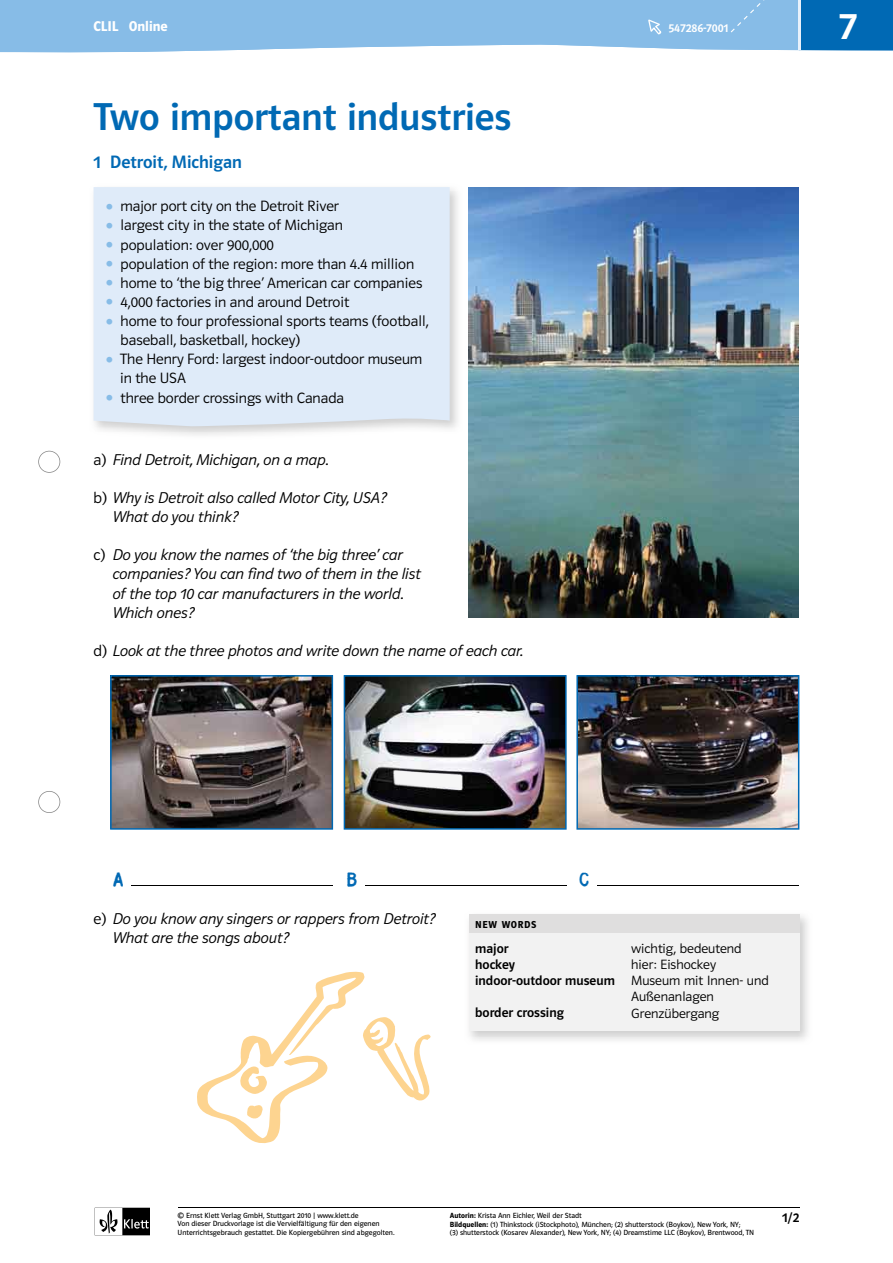
<style>
.page{position:relative;width:893px;height:1263px;background:#fff}
.page>*{position:absolute;margin:0;border:0;box-sizing:border-box;transform-origin:0 0}
.t1{font:39px "Polo ST11 K Krftg";color:#0069b4}
.t2{font:39px "Polo ST11 K Krftg";color:#fff}
.t3{font:18px "Polo ST11 K Krftg";color:#0069b4}
.t4{font:18px "Stamp Gothic Greek";color:#0069b4}
.t5{font:15.75px/19.2px "Polo ST11 K Leicht Kursiv";color:#000}
.t6{font:15px/19.2px "Polo ST11 K Leicht";color:#000}
.t7{font:14.25px "Polo ST11 K Hfett";color:#fff}
.t8{font:13.5px "Polo ST11 K Krftg";color:#000}
.t9{font:13.5px "Polo ST11 K Leicht";color:#000}
.t10{font:12px "Polo ST11 K Krftg";color:#fff}
.t11{font:10.2px "Polo ST11 K Hfett";letter-spacing:.065em;color:#000}
.t12{font:7.5px/8.9px "Polo ST11 K Buch";color:#000}
.s1{font-family:"Utopia";font-size:18px;color:#87bce7}
.s2{font-family:"Polo ST11 K Leicht"}
.s3{font-family:"Polo ST11 K Hfett"}
</style>
<div class="page">
<svg style="left:38px;top:451px;width:22px;height:22px"></svg>
<svg style="left:38px;top:791px;width:22px;height:22px"></svg>
<svg style="left:99px;top:1208px;width:51px;height:27px"></svg>
<hr style="left:178px;top:1207px;width:621px;height:1px;background:#000">
<svg style="left:0;top:0;width:183px;height:53px"></svg>
<div style="left:799px;top:0;width:94px;height:51px;background:#0069b4"></div>
<hr style="left:798px;top:0;width:2px;height:51px;background:#e9f1fb">
<div style="left:6px;top:0;width:792px;height:51px;background:#87bce7"></div>
<img style="left:469px;top:914px;width:339px;height:127px">
<div style="left:469px;top:914px;width:330px;height:117px;background:#f2f2f2"></div>
<div style="left:469px;top:914px;width:330px;height:19px;background:#dfdede"></div>
<img style="left:469px;top:187px;width:329px;height:431px">
<div style="left:94px;top:187px;width:356px;height:239px;background:#dfebf9"></div>
<img style="left:110px;top:675px;width:223px;height:155px">
<img style="left:576px;top:675px;width:223px;height:155px">
<hr style="left:132px;top:885px;width:201px;height:1px;background:#000">
<hr style="left:365px;top:885px;width:201px;height:1px;background:#000">
<hr style="left:598px;top:885px;width:201px;height:1px;background:#000">
<img style="left:344px;top:675px;width:223px;height:155px">
<h3 class="t7" style="left:94px;top:18px;width:76px">CLIL Online</h3>
<h3 class="t10" style="left:668px;top:22px;width:62px">547286-7001</h3>
<h1 class="t2" style="left:838px;top:4px;width:20px">7</h1>
<h1 class="t1" style="left:94px;top:95px;width:420px">Two important industries</h1>
<h2 class="t3" style="left:94px;top:152px;width:150px">1 Detroit, Michigan</h2>
<h3 class="t6" style="left:106px;top:197px;width:235px"><span class="s1">•</span> major port city on the Detroit River</h3>
<h3 class="t6" style="left:106px;top:216px;width:239px"><span class="s1">•</span> largest city in the state of Michigan</h3>
<h3 class="t6" style="left:106px;top:235px;width:170px"><span class="s1">•</span> population: over 900,000</h3>
<h3 class="t6" style="left:106px;top:254px;width:310px"><span class="s1">•</span> population of the region: more than 4.4 million</h3>
<h3 class="t6" style="left:106px;top:273px;width:318px"><span class="s1">•</span> home to ‘the big three’ American car companies</h3>
<h3 class="t6" style="left:106px;top:292px;width:245px"><span class="s1">•</span> 4,000 factories in and around Detroit</h3>
<h3 class="t6" style="left:121px;top:312px;width:310px;text-indent:-15px"><span class="s1">•</span> home to four professional sports teams (football, baseball, basketball, hockey)</h3>
<h3 class="t6" style="left:120px;top:350px;width:304px;text-indent:-14px"><span class="s1">•</span> The Henry Ford: largest indoor-outdoor museum in the USA</h3>
<h3 class="t6" style="left:106px;top:388px;width:240px"><span class="s1">•</span> three border crossings with Canada</h3>
<h3 class="t5" style="left:94px;top:450px;width:236px"><span class="s2">a)</span> Find Detroit, Michigan, on a map.</h3>
<h3 class="t5" style="left:113px;top:488px;width:276px;text-indent:-19px"><span class="s2">b)</span> Why is Detroit also called Motor City, USA?<br>What do you think?</h3>
<h3 class="t5" style="left:113px;top:545px;width:310px;text-indent:-19px"><span class="s2">c)</span> Do you know the names of ‘the big three’ car companies? You can find two of them in the list of the top 10 car manufacturers in the world.<br>Which ones?</h3>
<h3 class="t5" style="left:94px;top:641px;width:431px"><span class="s2">d)</span> Look at the three photos and write down the name of each car.</h3>
<h2 class="t4" style="left:113px;top:868px;width:13px">A</h2>
<h2 class="t4" style="left:346px;top:868px;width:14px">B</h2>
<h2 class="t4" style="left:579px;top:868px;width:13px">C</h2>
<h3 class="t5" style="left:113px;top:909px;width:324px;text-indent:-19px"><span class="s2">e)</span> Do you know any singers or rappers from Detroit?<br>What are the songs about?</h3>
<h3 class="t11" style="left:475px;top:919px;width:63px">NEW WORDS</h3>
<h3 class="t8" style="left:475px;top:941px;width:35px">major</h3>
<h3 class="t9" style="left:631px;top:941px;width:112px">wichtig, bedeutend</h3>
<h3 class="t8" style="left:475px;top:957px;width:41px">hockey</h3>
<h3 class="t9" style="left:631px;top:957px;width:86px">hier: Eishockey</h3>
<h3 class="t8" style="left:475px;top:973px;width:295px">indoor-outdoor museum <span class="s2">Museum mit Innen- und</span></h3>
<h3 class="t9" style="left:631px;top:989px;width:84px">Außenanlagen</h3>
<h3 class="t8" style="left:475px;top:1005px;width:90px">border crossing</h3>
<h3 class="t9" style="left:631px;top:1006px;width:90px">Grenzübergang</h3>
<p class="t12" style="left:178px;top:1211px;width:218px">© Ernst Klett Verlag GmbH, Stuttgart 2010 | www.klett.de<br>Von dieser Druckvorlage ist die Vervielfältigung für den eigenen<br>Unterrichtsgebrauch gestattet. Die Kopiergebühren sind abgegolten.</p>
<p class="t12" style="left:450px;top:1211px;width:306px"><span class="s3">Autorin:</span> Krista Ann Eichler, Weil der Stadt<br><span class="s3">Bildquellen:</span> (1) Thinkstock (iStockphoto), München; (2) shutterstock (Boykov), New York, NY;<br>(3) shutterstock (Kosarev Alexander), New York, NY; (4) Dreamstime LLC (Boykov), Brentwood, TN</p>
<h3 class="t8" style="left:782px;top:1210px;width:19px">1/2</h3>
</div>
